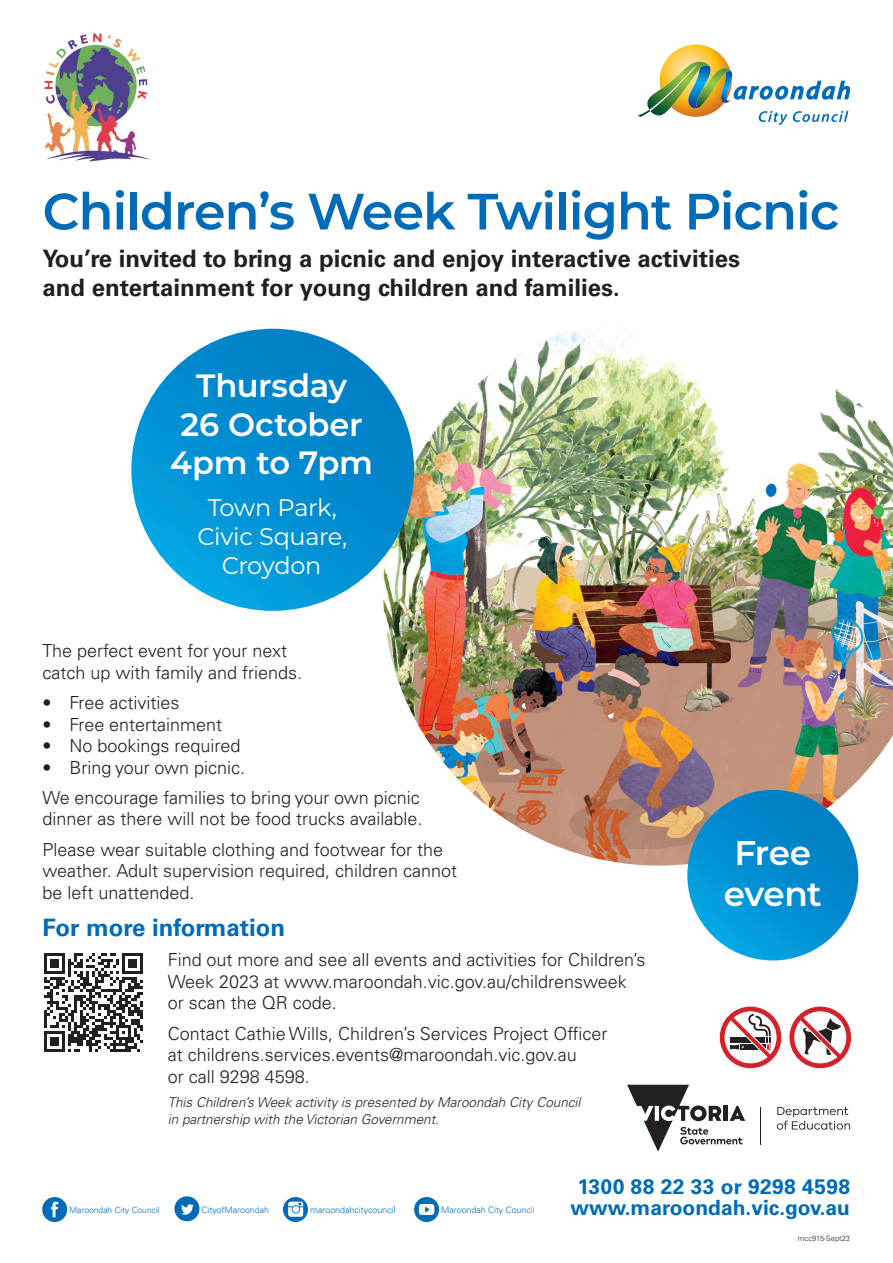
<style>
.page{position:relative;width:893px;height:1263px;background:#fff}
.page>*{position:absolute;margin:0;border:0;box-sizing:border-box;transform-origin:0 0}
.Body_copy{font:600 51px "Montserrat";letter-spacing:-.02em;color:#006bb6}
.t1{font:600 34.2px/41.1px "Montserrat";letter-spacing:-.02em;color:#fff;text-align:center}
.t2{font:600 32.1px/38.5px "Montserrat";letter-spacing:-.01em;color:#fff;text-align:center}
.Body_copy-2{font:700 24px/28.8px "Univers LT Pro 65";color:#231f20}
.t3{font:24px/28.8px "Montserrat";letter-spacing:-.02em;color:#fff;text-align:center}
.Body_copy-3{font:700 24px "Univers LT Pro 65";color:#006bb6}
.Sub_Heading{font:700 21px "Univers LT Pro 65";color:#006bb6}
.Sub_Heading-2{font:700 21px "Univers LT Pro 65";letter-spacing:.02em;color:#006bb6}
.Body_copy-4{font:300 18px/21.6px "Univers LT Pro 45";color:#231f20}
.Body_copy-5{font:italic 300 13.5px/16.2px "Univers LT Pro 45";color:#231f20}
.t4{font:300 8.85px "Univers LT Pro 45";color:#006bb6}
.t5{font:300 8.55px "Univers LT Pro 45";color:#006bb6}
.Body_copy-6{font:300 7.5px "Univers LT Pro 45";color:#231f20}
.s1{font-size:10.2px}
</style>
<div class="page">
<svg style="left:637px;top:45px;width:213px;height:80px"></svg>
<svg style="left:42px;top:1197px;width:25px;height:25px"></svg>
<svg style="left:283px;top:1197px;width:25px;height:25px"></svg>
<svg style="left:414px;top:1197px;width:25px;height:25px"></svg>
<svg style="left:44px;top:953px;width:99px;height:98px"></svg>
<img style="left:383px;top:330px;width:510px;height:536px">
<div style="left:687px;top:790px;width:171px;height:170px;background:linear-gradient(to bottom,#017ec5,#029fde);border-radius:85px"></div>
<div style="left:131px;top:329px;width:283px;height:282px;background:linear-gradient(to bottom,#007ec5,#05a0de);border-radius:141px"></div>
<svg style="left:174px;top:1196px;width:25px;height:25px"></svg>
<svg style="left:627px;top:1085px;width:118px;height:67px"></svg>
<hr style="left:760px;top:1106px;width:1px;height:38px;background:#231f20">
<svg style="left:777px;top:1107px;width:73px;height:23px"></svg>
<img style="left:44px;top:33px;width:106px;height:129px">
<svg style="left:789px;top:1006px;width:63px;height:63px"></svg>
<svg style="left:719px;top:1006px;width:63px;height:63px"></svg>
<p class="Body_copy" style="left:43px;top:175px;width:798px">Children’s Week Twilight Picnic</p>
<p class="Body_copy-2" style="left:43px;top:243px;width:699px">You’re invited to bring a picnic and enjoy interactive activities and entertainment for young children and families.</p>
<p class="t2" style="left:170px;top:365px;width:204px">Thursday<br>26 October<br>4pm to 7pm</p>
<p class="t3" style="left:197px;top:492px;width:151px">Town Park,<br>Civic Square,<br>Croydon</p>
<p class="Body_copy-4" style="left:43px;top:640px;width:261px">The perfect event for your next catch up with family and friends.</p>
<p class="Body_copy-4" style="left:43px;top:691px;width:139px">• Free activities</p>
<p class="Body_copy-4" style="left:43px;top:713px;width:181px">• Free entertainment</p>
<p class="Body_copy-4" style="left:43px;top:734px;width:200px">• No bookings required</p>
<p class="Body_copy-4" style="left:43px;top:756px;width:204px">• Bring your own picnic.</p>
<p class="Body_copy-4" style="left:43px;top:786px;width:381px">We encourage families to bring your own picnic dinner as there will not be food trucks available.</p>
<p class="Body_copy-4" style="left:43px;top:838px;width:416px">Please wear suitable clothing and footwear for the weather. Adult supervision required, children cannot be left unattended.</p>
<p class="Body_copy-3" style="left:43px;top:911px;width:244px">For more information</p>
<p class="Body_copy-4" style="left:168px;top:948px;width:479px">Find out more and see all events and activities for Children’s<br>Week 2023 at www.maroondah.vic.gov.au/childrensweek or scan the QR code.</p>
<p class="Body_copy-4" style="left:168px;top:1022px;width:441px">Contact Cathie Wills, Children’s Services Project Officer at childrens.services.events@maroondah.vic.gov.au<br>or call 9298 4598.</p>
<p class="Body_copy-5" style="left:168px;top:1094px;width:414px">This Children’s Week activity is presented by Maroondah City Council in partnership with the Victorian Government.</p>
<p class="t1" style="left:724px;top:831px;width:99px">Free event</p>
<p class="Sub_Heading-2" style="left:577px;top:1172px;width:274px">1300 88 22 33 or 9298 4598</p>
<p class="t5" style="left:69px;top:1204px;width:92px">Maroondah City Council</p>
<p class="t4" style="left:202px;top:1204px;width:69px">CityofMaroondah</p>
<p class="t4" style="left:310px;top:1204px;width:87px">maroondahcitycounci<span class="s1">l</span></p>
<p class="t4" style="left:441px;top:1204px;width:95px">Maroondah City Council</p>
<p class="Sub_Heading" style="left:570px;top:1193px;width:281px">www.maroondah.vic.gov.au</p>
<p class="Body_copy-6" style="left:798px;top:1233px;width:54px">mcc915-Sept23</p>
</div>
